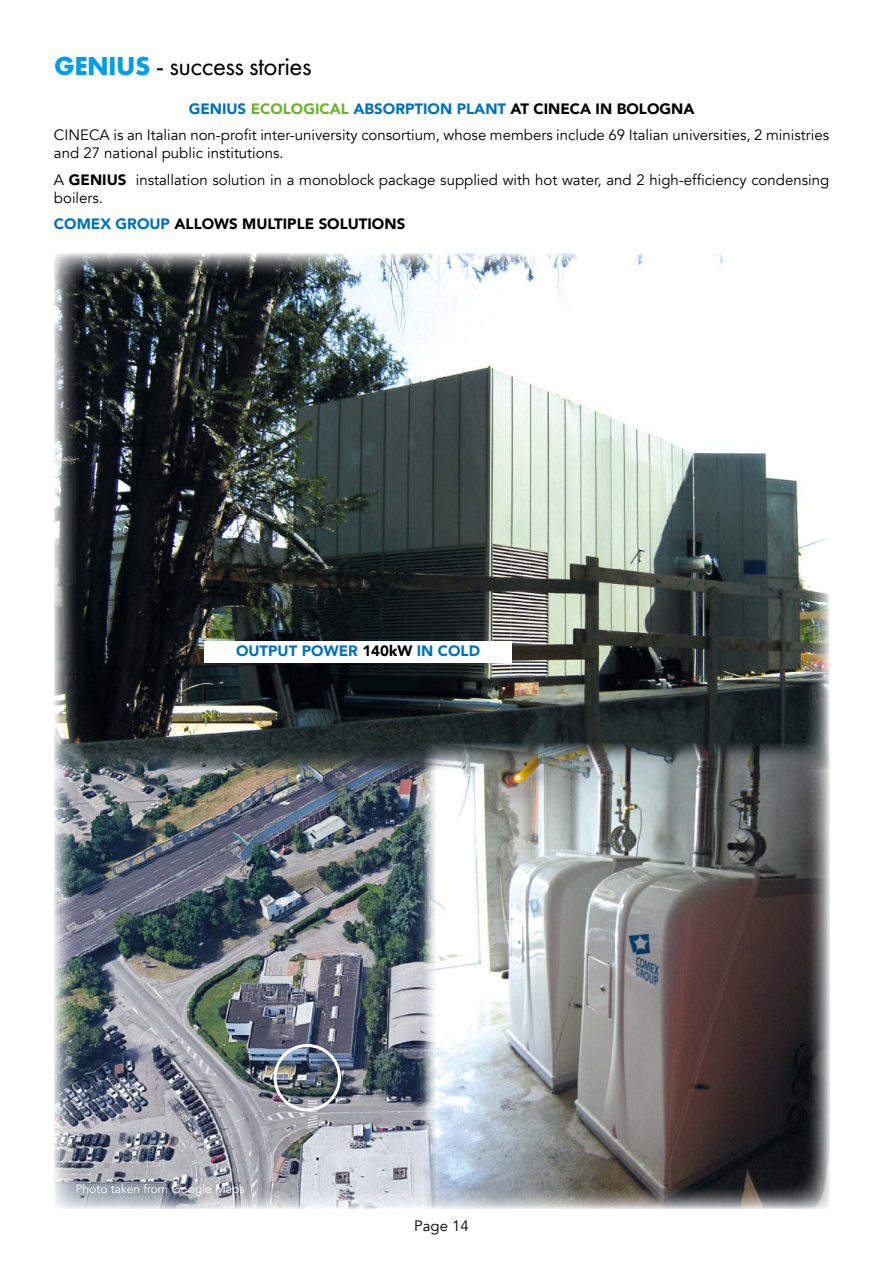
<style>
.page{position:relative;width:893px;height:1263px;background:#fff}
.page>*{position:absolute;margin:0;border:0;box-sizing:border-box;transform-origin:0 0}
.t1{font:27px "Futura PT";letter-spacing:-.02em;color:#000}
.t2{font:15px/26.5px "Avenir";color:#000;text-align:center}
.t3{font:900 15px/26.5px "Avenir";color:#000}
.t4{font:900 15px "Avenir";color:#0072bb}
.t5{font:12px "Avenir";color:#fff}
.s1{font-weight:700;color:#009fe3}
.s2{font-weight:900;color:#0072bb}
.s3{font-weight:900;color:#6bb42d}
.s4{font-weight:900}
.s5{font-weight:400}
.s6{color:#0072bb}
.s7{color:#000}
</style>
<div class="page">
<img style="left:54px;top:770px;width:370px;height:439px">
<img style="left:54px;top:253px;width:775px;height:517px">
<img style="left:424px;top:743px;width:405px;height:466px">
<div style="left:274px;top:1044px;width:67px;height:67px;border:3px solid #fff;border-radius:50%"></div>
<div style="left:204px;top:641px;width:308px;height:22px;background:#fff"></div>
<h1 class="t1" style="left:54px;top:50px;width:259px"><span class="s1">GENIUS</span> - success stories</h1>
<p class="t2" style="left:54px;top:95px;width:777px"><span class="s2">GENIUS</span> <span class="s3">ECOLOGICAL</span> <span class="s2">ABSORPTION PLANT</span> <span class="s4">AT CINECA IN BOLOGNA<br></span>CINECA is an Italian non-profit inter-university consortium, whose members include 69 Italian universities, 2 ministries</p>
<p class="t2" style="left:54px;top:140px;width:777px;text-align:left">and 27 national public institutions.<br>A <span class="s4">GENIUS</span> installation solution in a monoblock package supplied with hot water, and 2 high-efficiency condensing</p>
<p class="t3" style="left:54px;top:184px;width:353px"><span class="s5">boilers.<br></span><span class="s6">COMEX GROUP</span> ALLOWS MULTIPLE SOLUTIONS</p>
<p class="t4" style="left:236px;top:638px;width:246px">OUTPUT POWER <span class="s7">140kW</span> IN COLD</p>
<p class="t5" style="left:76px;top:1181px;width:170px">Photo taken from Google Maps</p>
<p class="t2" style="left:414px;top:1212px;width:56px">Page 14</p>
</div>
